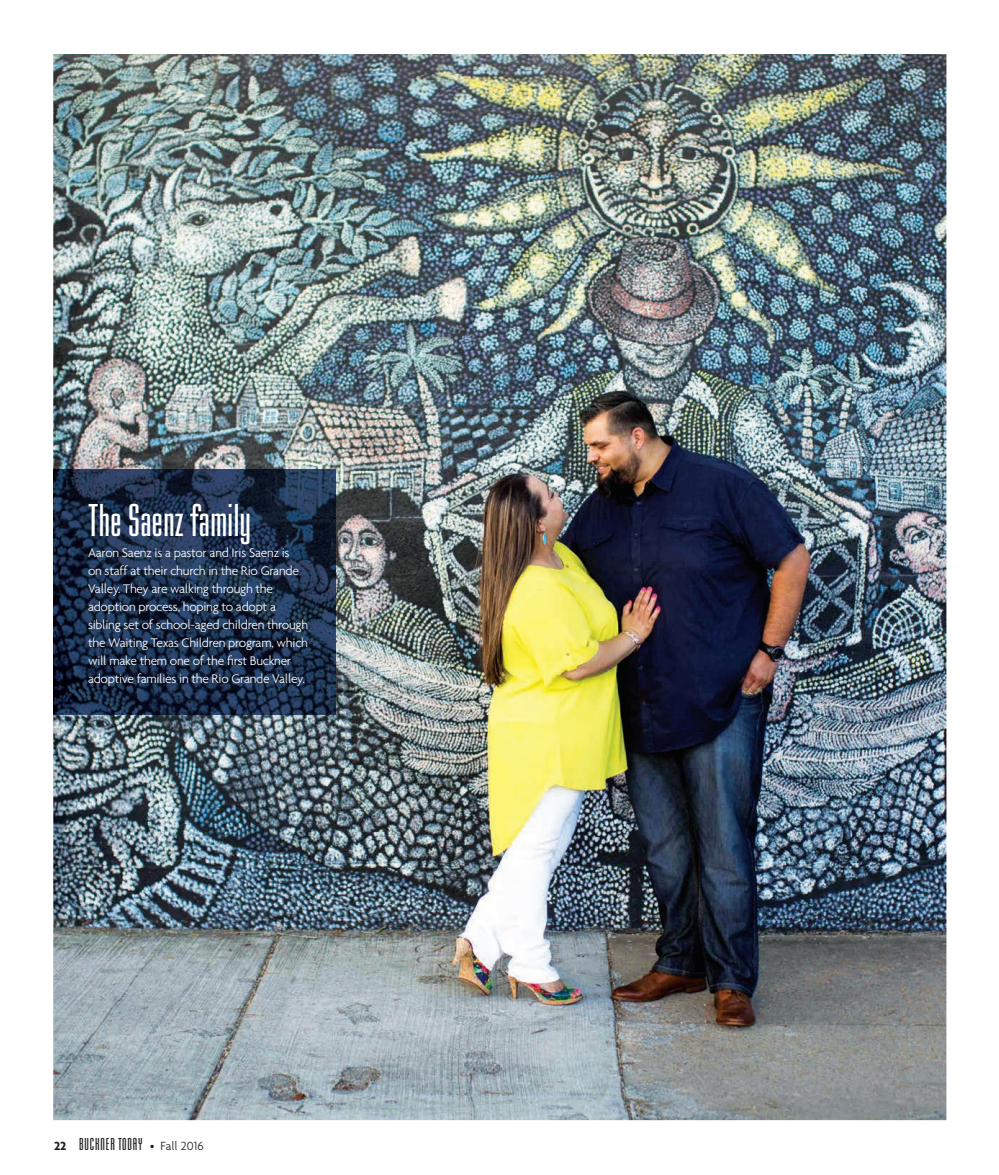
<style>
.page{position:relative;width:999px;height:1175px;background:#fff}
.page>*{position:absolute;margin:0;border:0;box-sizing:border-box;transform-origin:0 0}
.t1{font:48px "Mekanik Plain";letter-spacing:.01em;color:#fff}
.t2{font:18px "Mekanik Plain";letter-spacing:.05em;color:#231f20}
.t3{font:300 13.5px/18px "Agenda";letter-spacing:-.02em;color:#fff}
.s1{font-family:"Agenda";font-weight:700;font-size:12.75px}
.s2{font-family:"Agenda";font-weight:300;font-size:12.75px}
</style>
<div class="page">
<img style="left:53px;top:54px;width:893px;height:1066px">
<img style="left:53px;top:470px;width:283px;height:244px">
<h1 class="t1" style="left:88px;top:491px;width:165px">The Saenz family</h1>
<p class="t3" style="left:88px;top:543px;width:222px">Aaron Saenz is a pastor and Iris Saenz is<br>on staff at their church in the Rio Grande Valley. They are walking through the adoption process, hoping to adopt a sibling set of school-aged children through the Waiting Texas Children program, which will make them one of the first Buckner adoptive families in the Rio Grande Valley.</p>
<h2 class="t2" style="left:54px;top:1133px;width:151px"><span class="s1">22</span> BUCKNER TODAY <span class="s2">• Fall 2016</span></h2>
</div>
